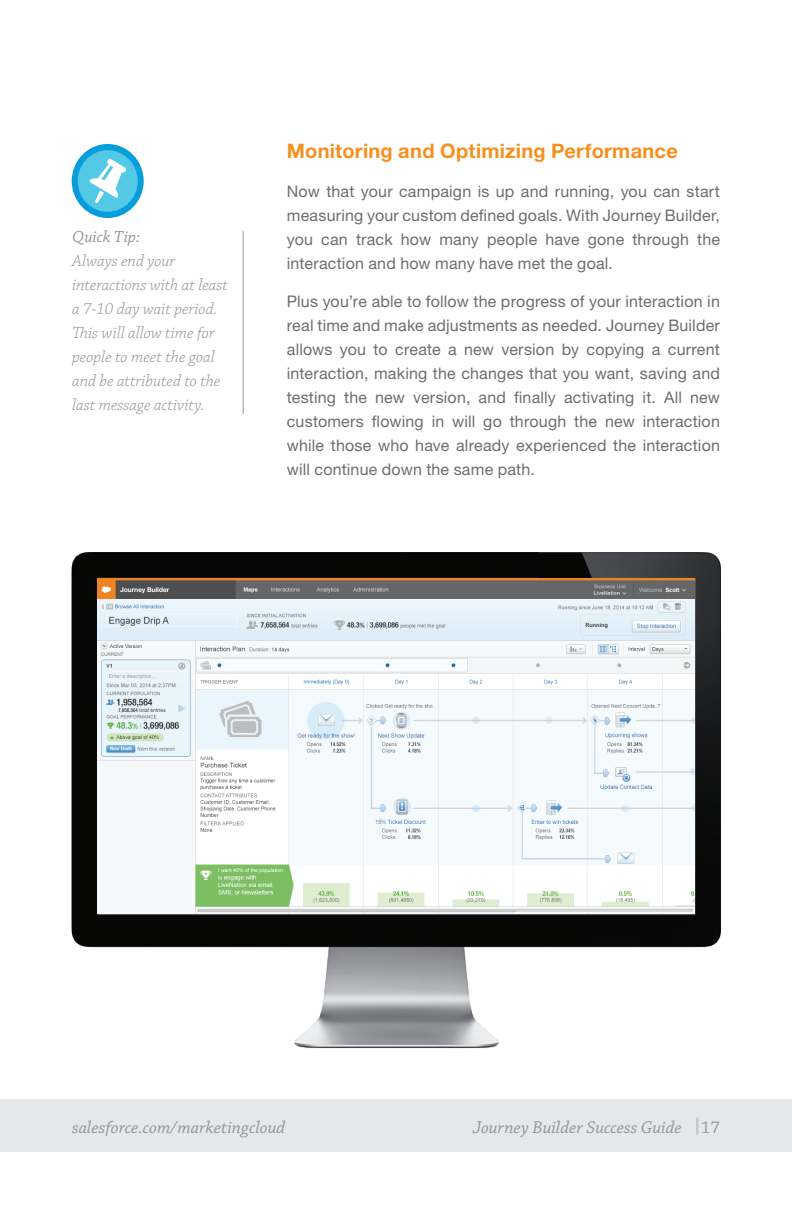
<style>
.page{position:relative;width:792px;height:1224px;background:#fff}
.page>*{position:absolute;margin:0;border:0;box-sizing:border-box;transform-origin:0 0}
.t1{font:700 20px "Helvetica Neue LT Std";letter-spacing:.015em;color:#f68f1e}
.t2{font:italic 18px "Chaparral Pro";color:#939598}
.t3{font:italic 300 17px/24px "Chaparral Pro";color:#939598}
.t4{font:italic 17px "Chaparral Pro";color:#939598}
.t5{font:16px/24px "Helvetica Neue LT Std";letter-spacing:.01em;color:#6c6d70;text-align:justify}
.s1{font-style:normal}
</style>
<div class="page">
<div style="left:0;top:1100px;width:792px;height:52px;background:#e6e7e9"></div>
<svg style="left:696px;top:1117px;width:2px;height:17px"></svg>
<img style="left:72px;top:552px;width:648px;height:497px">
<img style="left:98px;top:578px;width:596px;height:336px">
<hr style="left:243px;top:231px;width:1px;height:183px;background:#939598">
<div style="left:72px;top:144px;width:72px;height:74px;background:#069ddc;border-radius:50%"></div>
<div style="left:78px;top:150px;width:60px;height:62px;background:#53c9e6;border-radius:50%"></div>
<svg style="left:89px;top:159px;width:37px;height:44px"></svg>
<p class="t4" style="left:72px;top:227px;width:70px">Quick Tip:</p>
<p class="t3" style="left:72px;top:249px;width:158px">Always end your interactions with at least a 7-10 day wait period.<br>This will allow time for people to meet the goal and be attributed to the last message activity.</p>
<p class="t1" style="left:287px;top:139px;width:393px">Monitoring and Optimizing Performance</p>
<p class="t5" style="left:287px;top:179px;width:435px">Now that your campaign is up and running, you can start measuring your custom defined goals. With Journey Builder, you can track how many people have gone through the interaction and how many have met the goal.</p>
<p class="t5" style="left:287px;top:289px;width:435px">Plus you’re able to follow the progress of your interaction in real time and make adjustments as needed. Journey Builder allows you to create a new version by copying a current interaction, making the changes that you want, saving and testing the new version, and finally activating it. All new customers flowing in will go through the new interaction while those who have already experienced the interaction will continue down the same path.</p>
<p class="t2" style="left:72px;top:1117px;width:215px">salesforce.com/marketingcloud</p>
<p class="t2" style="left:473px;top:1117px;width:249px">Journey Builder Success Guide <span class="s1">17</span></p>
</div>
